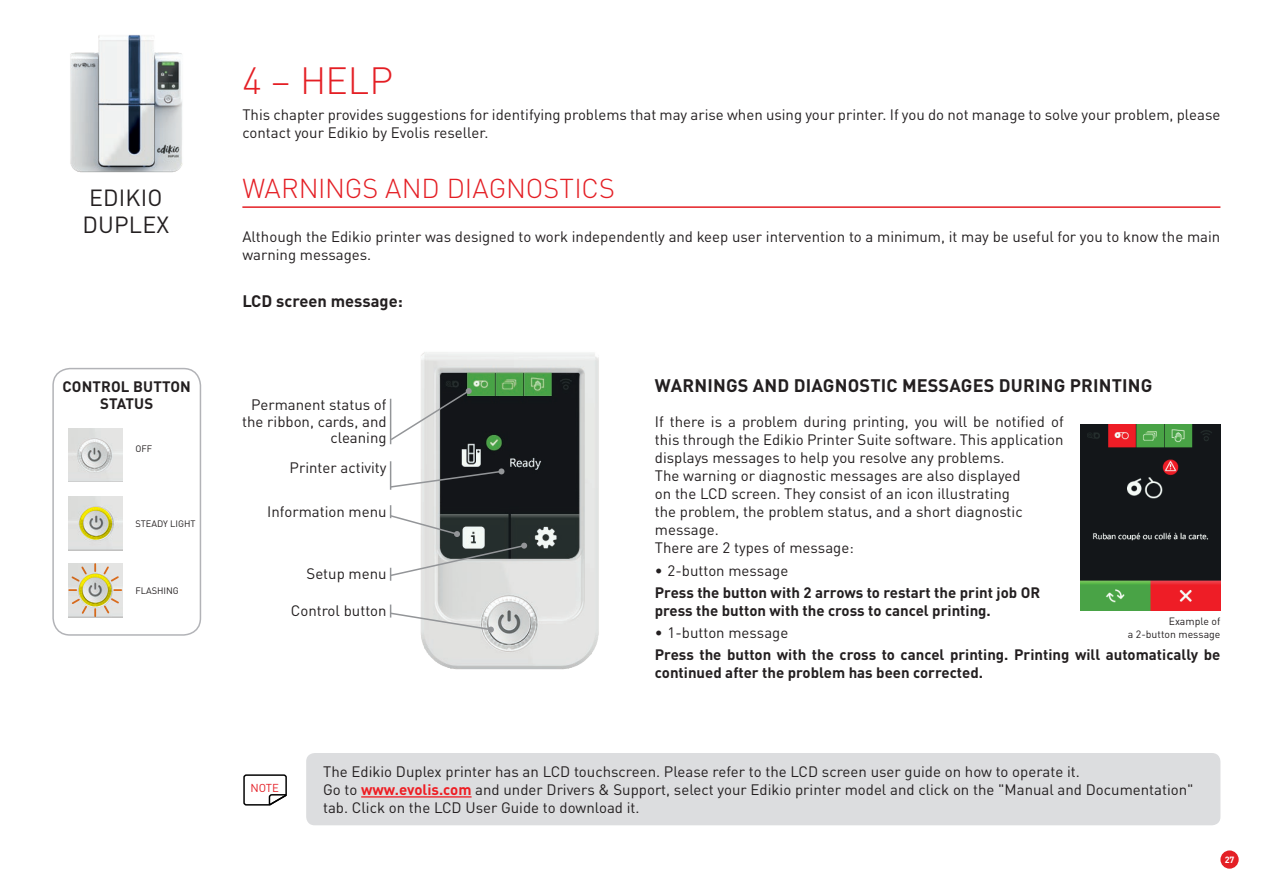
<style>
.page{position:relative;width:1263px;height:893px;background:#fff}
.page>*{position:absolute;margin:0;border:0;box-sizing:border-box;transform-origin:0 0}
.t1{font:300 37.5px "DIN";color:#e41f25}
.t2{font:300 27px "DIN";letter-spacing:-.01em;color:#e41f25}
.t3{font:23.1px/27.8px "DINOT";letter-spacing:.01em;color:#231f20}
.t4{font:700 18px "DINOT";letter-spacing:.01em;color:#231f20}
.t5{font:700 16.5px "DINOT";color:#231f20}
.t6{font:15px/18px "DINOT";color:#231f20}
.t7{font:700 15px/18px "DINOT";color:#231f20}
.t8{font:11.4px "DINOT";color:#e42027}
.t9{font:10.5px/12.6px "DINOT";color:#231f20;text-align:right}
.t10{font:9.3px "DINOT";color:#231f20}
.t11{font:700 9px "DINOT";color:#fff}
.s1{font-weight:700;color:#ee1d23}
</style>
<div class="page">
<img style="left:70px;top:35px;width:113px;height:138px">
<div style="left:1220px;top:850px;width:19px;height:19px;background:#e41f25;border-radius:50%"></div>
<hr style="left:242px;top:206px;width:978px;height:2px;background:#e41f25">
<div style="left:306px;top:753px;width:914px;height:72px;background:#dcdddf;border-radius:9px"></div>
<hr style="left:361px;top:796px;width:111px;height:1px;background:#ee1d23">
<svg style="left:243px;top:774px;width:44px;height:32px"></svg>
<img style="left:421px;top:352px;width:178px;height:318px">
<svg style="left:389px;top:388px;width:83px;height:54px"></svg>
<hr style="left:390px;top:399px;width:1px;height:45px;background:#939598">
<svg style="left:389px;top:461px;width:115px;height:29px"></svg>
<svg style="left:389px;top:505px;width:71px;height:32px"></svg>
<svg style="left:389px;top:543px;width:138px;height:38px"></svg>
<svg style="left:389px;top:605px;width:105px;height:28px"></svg>
<div style="left:52px;top:368px;width:149px;height:268px;border:2px solid #b2b3b7;border-radius:17px"></div>
<img style="left:68px;top:428px;width:54px;height:54px">
<div style="left:68px;top:496px;width:54px;height:54px;background:#e0e1e1"></div>
<svg style="left:79px;top:507px;width:33px;height:33px"></svg>
<img style="left:68px;top:563px;width:54px;height:54px">
<svg style="left:69px;top:564px;width:52px;height:52px;background:#d8d1b2"></svg>
<img style="left:1081px;top:424px;width:139px;height:186px">
<h3 class="t3" style="left:82px;top:183px;width:88px">EDIKIO<br>DUPLEX</h3>
<h1 class="t1" style="left:242px;top:57px;width:152px">4 – HELP</h1>
<p class="t6" style="left:242px;top:106px;width:979px">This chapter provides suggestions for identifying problems that may arise when using your printer. If you do not manage to solve your problem, please contact your Edikio by Evolis reseller.</p>
<h2 class="t2" style="left:242px;top:172px;width:374px">WARNINGS AND DIAGNOSTICS</h2>
<p class="t6" style="left:242px;top:228px;width:979px">Although the Edikio printer was designed to work independently and keep user intervention to a minimum, it may be useful for you to know the main warning messages.</p>
<p class="t5" style="left:242px;top:290px;width:162px">LCD screen message:</p>
<p class="t7" style="left:63px;top:378px;width:130px;line-height:16.5px;text-align:center">CONTROL BUTTON<br>STATUS</p>
<p class="t4" style="left:655px;top:374px;width:499px">WARNINGS AND DIAGNOSTIC MESSAGES DURING PRINTING</p>
<p class="t6" style="left:655px;top:413px;width:410px">If there is a problem during printing, you will be notified of this through the Edikio Printer Suite software. This application displays messages to help you resolve any problems.<br>The warning or diagnostic messages are also displayed<br>on the LCD screen. They consist of an icon illustrating<br>the problem, the problem status, and a short diagnostic message.<br>There are 2 types of message:</p>
<p class="t6" style="left:655px;top:561px;width:135px">• 2-button message</p>
<p class="t7" style="left:655px;top:583px;width:387px">Press the button with 2 arrows to restart the print job OR press the button with the cross to cancel printing.</p>
<p class="t6" style="left:655px;top:623px;width:135px">• 1-button message</p>
<p class="t7" style="left:655px;top:645px;width:567px">Press the button with the cross to cancel printing. Printing will automatically be continued after the problem has been corrected.</p>
<p class="t6" style="left:242px;top:396px;width:146px;line-height:16.5px;text-align:right">Permanent status of the ribbon, cards, and cleaning</p>
<p class="t10" style="left:135px;top:443px;width:18px">OFF</p>
<p class="t6" style="left:290px;top:458px;width:99px">Printer activity</p>
<p class="t6" style="left:267px;top:502px;width:121px">Information menu</p>
<p class="t10" style="left:135px;top:518px;width:62px">STEADY LIGHT</p>
<p class="t6" style="left:306px;top:565px;width:82px">Setup menu</p>
<p class="t6" style="left:291px;top:601px;width:97px">Control button</p>
<p class="t10" style="left:135px;top:584px;width:45px">FLASHING</p>
<p class="t9" style="left:1128px;top:615px;width:94px">Example of<br>a 2-button message</p>
<p class="t8" style="left:250px;top:781px;width:30px">NOTE</p>
<p class="t6" style="left:323px;top:762px;width:872px">The Edikio Duplex printer has an LCD touchscreen. Please refer to the LCD screen user guide on how to operate it.<br>Go to <span class="s1">www.evolis.com</span> and under Drivers &amp; Support, select your Edikio printer model and click on the "Manual and Documentation" tab. Click on the LCD User Guide to download it.</p>
<p class="t11" style="left:1225px;top:854px;width:11px">27</p>
</div>
